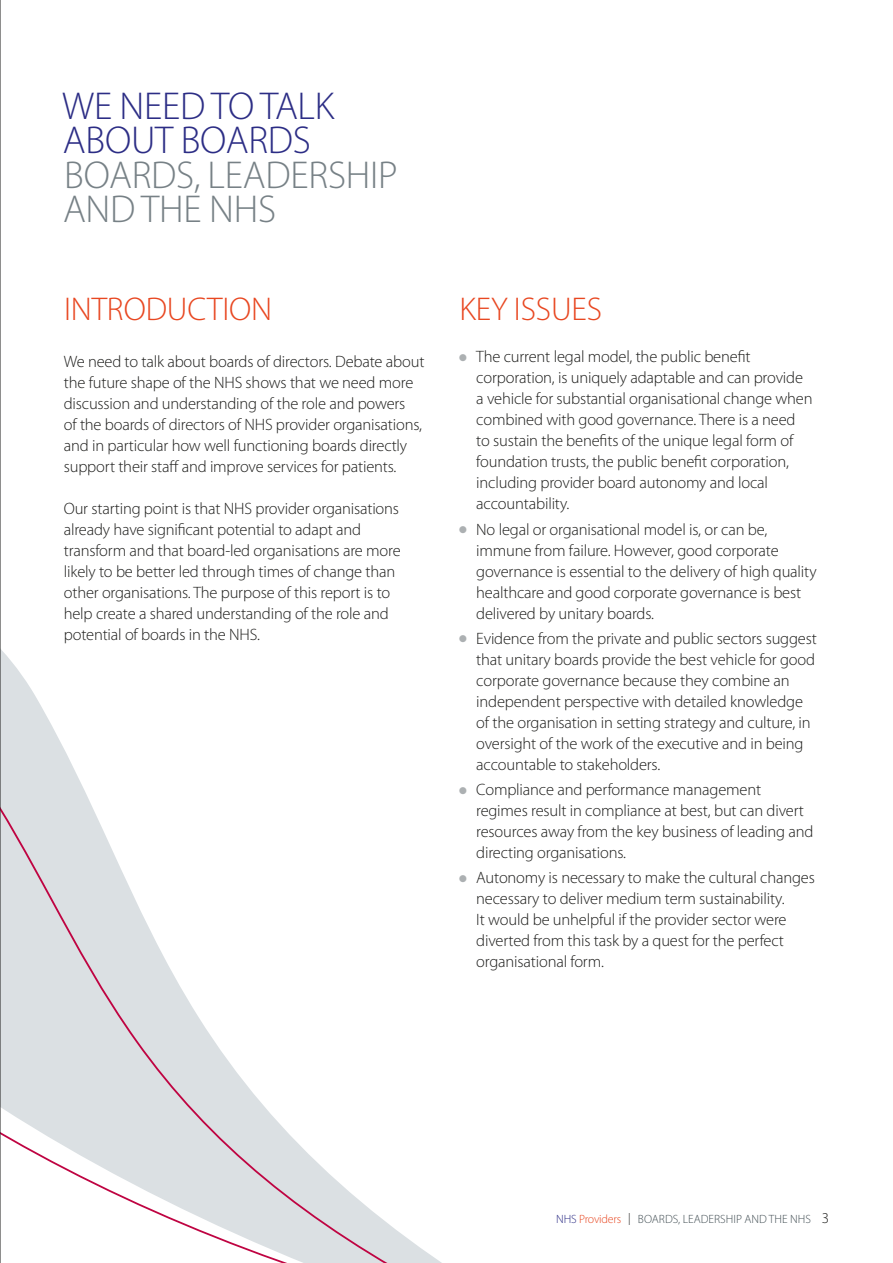
<style>
.page{position:relative;width:893px;height:1263px;background:#fff}
.page>*{position:absolute;margin:0;border:0;box-sizing:border-box;transform-origin:0 0}
.t1{font:300 39px/34.5px "Myriad Pro";letter-spacing:-.005em;color:#778186}
.t2{font:300 39px/34.5px "Myriad Pro";letter-spacing:-.005em;color:#2c2d85}
.t3{font:300 33px "Myriad Pro";letter-spacing:-.005em;color:#e84721}
.t4{font:300 16.5px/21px "Myriad Pro";letter-spacing:-.01em;color:#1d1d1b}
.t5{font:300 12px "Myriad Pro";color:#445055}
.s1{color:#acb0b2}
.s2{color:#2c2d85}
.s3{color:#e84721}
.s4{color:#1d1d1b}
.s5{font-size:15px;color:#1d1d1b}
</style>
<div class="page">
<svg style="left:1px;top:650px;width:441px;height:613px"></svg>
<hr style="left:0;top:0;width:1px;height:1263px;background:#1d1d1b">
<h1 class="t2" style="left:62px;top:89px;width:274px">WE NEED TO TALK<br>ABOUT BOARDS</h1>
<h1 class="t1" style="left:63px;top:158px;width:336px">BOARDS, LEADERSHIP<br>AND THE NHS</h1>
<h2 class="t3" style="left:64px;top:291px;width:210px">INTRODUCTION</h2>
<p class="t4" style="left:64px;top:351px;width:362px">We need to talk about boards of directors. Debate about the future shape of the NHS shows that we need more discussion and understanding of the role and powers<br>of the boards of directors of NHS provider organisations, and in particular how well functioning boards directly support their staff and improve services for patients.</p>
<p class="t4" style="left:64px;top:498px;width:338px">Our starting point is that NHS provider organisations already have significant potential to adapt and transform and that board-led organisations are more likely to be better led through times of change than other organisations. The purpose of this report is to help create a shared understanding of the role and potential of boards in the NHS.</p>
<h2 class="t3" style="left:460px;top:291px;width:144px">KEY ISSUES</h2>
<p class="t4" style="left:476px;top:347px;width:338px;text-indent:-17px"><span class="s1">●</span> The current legal model, the public benefit corporation, is uniquely adaptable and can provide a vehicle for substantial organisational change when combined with good governance. There is a need to sustain the benefits of the unique legal form of foundation trusts, the public benefit corporation, including provider board autonomy and local accountability.</p>
<p class="t4" style="left:476px;top:519px;width:342px;text-indent:-17px"><span class="s1">●</span> No legal or organisational model is, or can be, immune from failure. However, good corporate governance is essential to the delivery of high quality healthcare and good corporate governance is best delivered by unitary boards.</p>
<p class="t4" style="left:476px;top:628px;width:342px;text-indent:-17px"><span class="s1">●</span> Evidence from the private and public sectors suggest that unitary boards provide the best vehicle for good corporate governance because they combine an independent perspective with detailed knowledge of the organisation in setting strategy and culture, in oversight of the work of the executive and in being accountable to stakeholders.</p>
<p class="t4" style="left:476px;top:779px;width:339px;text-indent:-17px"><span class="s1">●</span> Compliance and performance management regimes result in compliance at best, but can divert resources away from the key business of leading and directing organisations.</p>
<p class="t4" style="left:476px;top:868px;width:340px;text-indent:-17px"><span class="s1">●</span> Autonomy is necessary to make the cultural changes necessary to deliver medium term sustainability.<br>It would be unhelpful if the provider sector were diverted from this task by a quest for the perfect organisational form.</p>
<p class="t5" style="left:556px;top:1212px;width:275px"><span class="s2">NHS</span> <span class="s3">Providers</span> <span class="s4">|</span> BOARDS, LEADERSHIP AND THE NHS <span class="s5">3</span></p>
</div>
